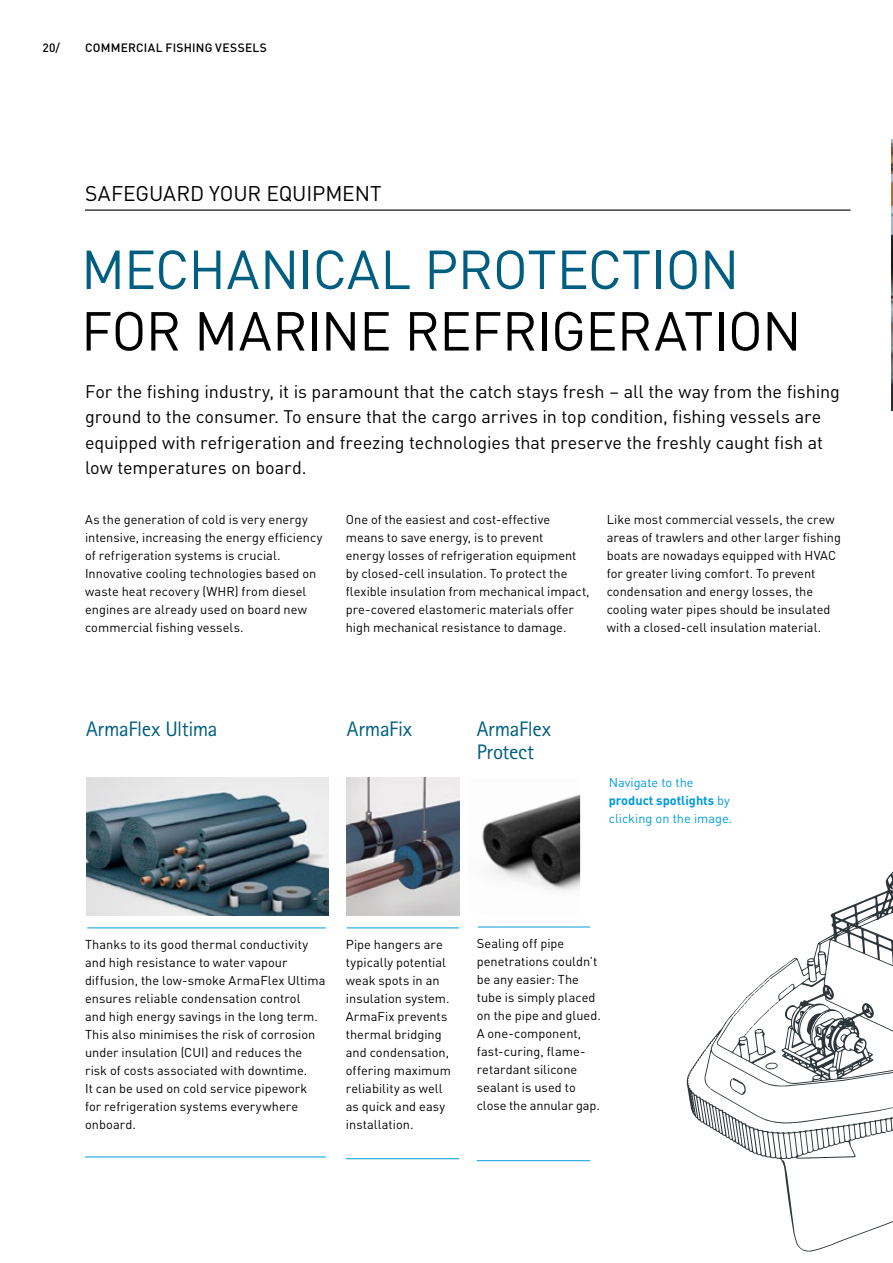
<style>
.page{position:relative;width:893px;height:1263px;background:#fff}
.page>*{position:absolute;margin:0;border:0;box-sizing:border-box;transform-origin:0 0}
.t1{font:54px "DIN Pro";letter-spacing:-.015em;color:#000}
.t2{font:54px "DIN Pro";letter-spacing:-.01em;color:#005e81}
.t3{font:21px/22.5px "Rotis Sans Serif Pro";letter-spacing:-.015em;color:#005e81}
.t4{font:21px "DIN Pro";letter-spacing:-.005em;color:#000}
.t5{font:18px/25.5px "DIN Pro";letter-spacing:-.005em;color:#000}
.t6{font:12.75px/18px "DIN Pro";letter-spacing:.005em;color:#000}
.t7{font:12.75px/18px "DIN Pro";color:#009bdb}
.t8{font:500 12px "DIN Pro";letter-spacing:.015em;color:#000}
.s1{font-weight:700}
</style>
<div class="page">
<img style="left:891px;top:140px;width:2px;height:271px">
<svg style="left:687px;top:871px;width:206px;height:381px"></svg>
<svg style="left:730px;top:1078px;width:16px;height:17px"></svg>
<svg style="left:765px;top:1062px;width:13px;height:8px"></svg>
<hr style="left:85px;top:210px;width:765px;height:1px;background:#000">
<hr style="left:87px;top:927px;width:239px;height:1px;background:#009bdb">
<hr style="left:85px;top:1156px;width:241px;height:1px;background:#009bdb">
<hr style="left:478px;top:926px;width:112px;height:1px;background:#009bdb">
<hr style="left:477px;top:1160px;width:113px;height:1px;background:#009bdb">
<img style="left:482px;top:794px;width:98px;height:98px">
<hr style="left:347px;top:927px;width:112px;height:1px;background:#009bdb">
<img style="left:347px;top:778px;width:112px;height:137px">
<img style="left:86px;top:778px;width:243px;height:137px">
<hr style="left:346px;top:1158px;width:113px;height:1px;background:#009bdb">
<p class="t8" style="left:43px;top:38px;width:19px">20/</p>
<p class="t8" style="left:85px;top:38px;width:183px">COMMERCIAL FISHING VESSELS</p>
<h2 class="t4" style="left:85px;top:177px;width:298px">SAFEGUARD YOUR EQUIPMENT</h2>
<h1 class="t2" style="left:81px;top:228px;width:660px">MECHANICAL PROTECTION</h1>
<h1 class="t1" style="left:81px;top:290px;width:722px">FOR MARINE REFRIGERATION</h1>
<p class="t5" style="left:85px;top:377px;width:756px">For the fishing industry, it is paramount that the catch stays fresh – all the way from the fishing ground to the consumer. To ensure that the cargo arrives in top condition, fishing vessels are equipped with refrigeration and freezing technologies that preserve the freshly caught fish at low temperatures on board.</p>
<p class="t6" style="left:85px;top:510px;width:239px">As the generation of cold is very energy intensive, increasing the energy efficiency of refrigeration systems is crucial.<br>Innovative cooling technologies based on waste heat recovery (WHR) from diesel engines are already used on board new commercial fishing vessels.</p>
<p class="t6" style="left:346px;top:510px;width:245px">One of the easiest and cost-effective means to save energy, is to prevent<br>energy losses of refrigeration equipment by closed-cell insulation. To protect the flexible insulation from mechanical impact, pre-covered elastomeric materials offer high mechanical resistance to damage.</p>
<p class="t6" style="left:607px;top:510px;width:236px">Like most commercial vessels, the crew areas of trawlers and other larger fishing boats are nowadays equipped with HVAC for greater living comfort. To prevent condensation and energy losses, the cooling water pipes should be insulated with a closed-cell insulation material.</p>
<h2 class="t3" style="left:86px;top:718px;width:133px">ArmaFlex Ultima</h2>
<h2 class="t3" style="left:347px;top:718px;width:67px">ArmaFix</h2>
<h2 class="t3" style="left:477px;top:718px;width:76px">ArmaFlex<br>Protect</h2>
<p class="t7" style="left:609px;top:772px;width:125px">Navigate to the <span class="s1">product spotlights</span> by clicking on the image.</p>
<p class="t6" style="left:85px;top:934px;width:242px">Thanks to its good thermal conductivity and high resistance to water vapour diffusion, the low-smoke ArmaFlex Ultima ensures reliable condensation control<br>and high energy savings in the long term.<br>This also minimises the risk of corrosion under insulation (CUI) and reduces the risk of costs associated with downtime.<br>It can be used on cold service pipework for refrigeration systems everywhere onboard.</p>
<p class="t6" style="left:346px;top:934px;width:107px">Pipe hangers are typically potential weak spots in an insulation system.<br>ArmaFix prevents thermal bridging and condensation, offering maximum reliability as well as quick and easy installation.</p>
<p class="t6" style="left:477px;top:933px;width:126px">Sealing off pipe penetrations couldn’t be any easier: The tube is simply placed on the pipe and glued.<br>A one-component, fast-curing, flame&shy;retardant silicone sealant is used to close the annular gap.</p>
</div>
